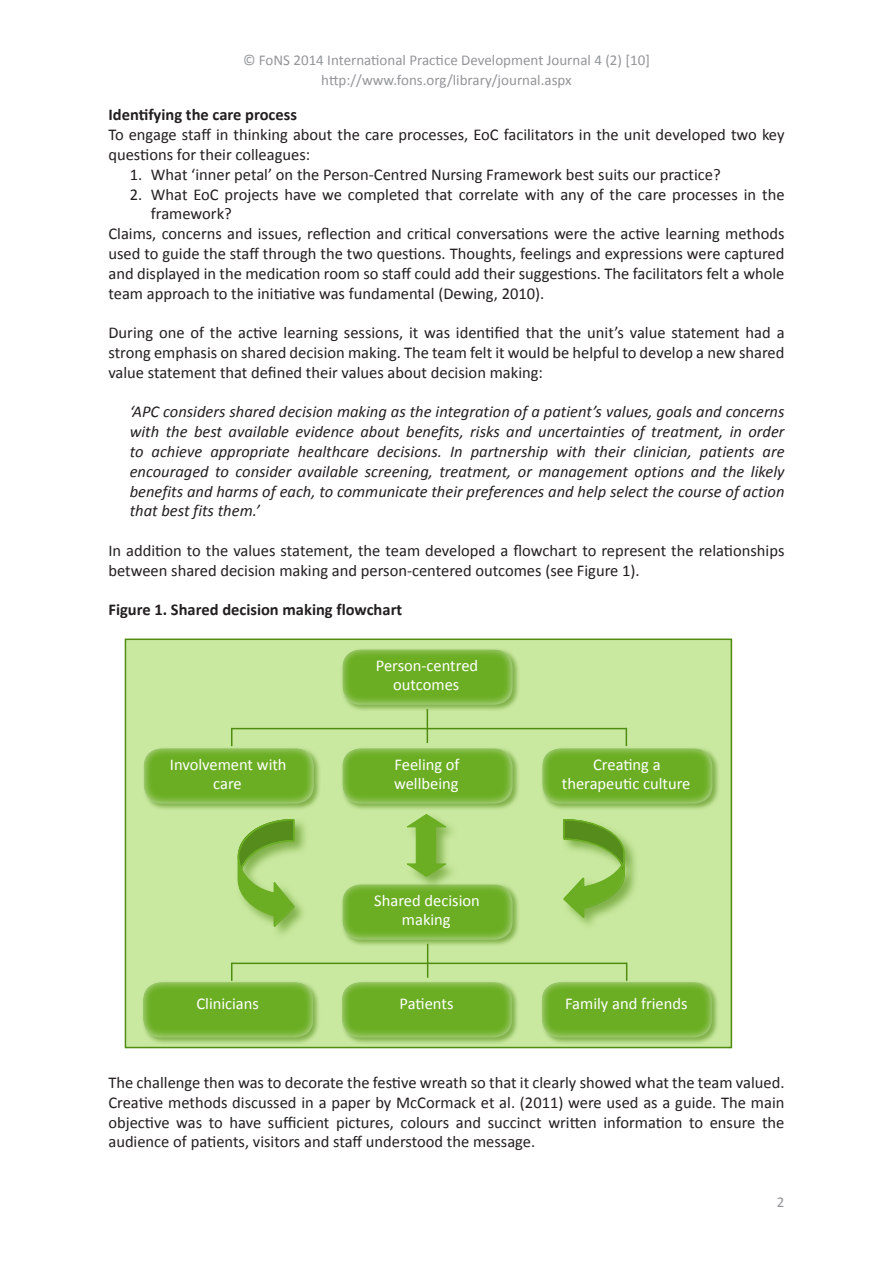
<style>
.page{position:relative;width:893px;height:1263px;background:#fff}
.page>*{position:absolute;margin:0;border:0;box-sizing:border-box;transform-origin:0 0}
.Body{font:16.5px/19.8px "Calibri";color:#231f20}
.Italic_quote{font:italic 16.5px/19.8px "Calibri";color:#231f20;text-align:justify}
.t1{font:16.5px/19.8px "Calibri";color:#fff;text-align:center}
.Xhead_1{font:700 16.5px "Calibri";color:#231f20}
.Body-2{font:700 16.5px "Calibri";color:#231f20}
.Page_number{font:15px/19.8px "Calibri";color:#939598;text-align:center}
</style>
<div class="page">
<div style="left:125px;top:638px;width:607px;height:410px;background:#c9e9a0;border:2px solid #508c11"></div>
<div style="left:341px;top:648px;width:179px;height:64px;background:#508c11;opacity:.6"></div>
<div style="left:340px;top:647px;width:174px;height:58px;background:#fff;opacity:.75"></div>
<div style="left:142px;top:746px;width:179px;height:65px;background:#508c11;opacity:.6"></div>
<div style="left:141px;top:746px;width:174px;height:58px;background:#fff;opacity:.75"></div>
<div style="left:141px;top:980px;width:180px;height:65px;background:#508c11;opacity:.6"></div>
<div style="left:140px;top:980px;width:174px;height:58px;background:#fff;opacity:.75"></div>
<div style="left:341px;top:746px;width:179px;height:65px;background:#508c11;opacity:.6"></div>
<div style="left:340px;top:746px;width:174px;height:58px;background:#fff;opacity:.75"></div>
<div style="left:340px;top:980px;width:179px;height:65px;background:#508c11;opacity:.6"></div>
<div style="left:339px;top:980px;width:174px;height:58px;background:#fff;opacity:.75"></div>
<div style="left:341px;top:882px;width:179px;height:65px;background:#508c11;opacity:.6"></div>
<div style="left:340px;top:882px;width:174px;height:58px;background:#fff;opacity:.75"></div>
<div style="left:540px;top:746px;width:180px;height:65px;background:#508c11;opacity:.6"></div>
<div style="left:540px;top:746px;width:174px;height:58px;background:#fff;opacity:.75"></div>
<div style="left:540px;top:980px;width:179px;height:65px;background:#508c11;opacity:.6"></div>
<div style="left:539px;top:980px;width:174px;height:58px;background:#fff;opacity:.75"></div>
<svg style="left:231px;top:728px;width:1px;height:18px"></svg>
<svg style="left:231px;top:962px;width:1px;height:19px"></svg>
<hr style="left:427px;top:709px;width:1px;height:34px;background:#508c11">
<hr style="left:232px;top:728px;width:394px;height:1px;background:#508c11">
<svg style="left:626px;top:728px;width:1px;height:18px"></svg>
<hr style="left:427px;top:944px;width:1px;height:34px;background:#508c11">
<hr style="left:232px;top:962px;width:395px;height:2px;background:#508c11">
<svg style="left:626px;top:962px;width:1px;height:19px"></svg>
<div style="left:235px;top:817px;width:74px;height:123px;background:#508c11;opacity:.6"></div>
<svg style="left:237px;top:818px;width:59px;height:110px"></svg>
<div style="left:561px;top:817px;width:78px;height:114px;background:#508c11;opacity:.6"></div>
<svg style="left:562px;top:818px;width:64px;height:101px"></svg>
<div style="left:406px;top:812px;width:53px;height:78px;background:#508c11;opacity:.6"></div>
<svg style="left:406px;top:813px;width:43px;height:65px"></svg>
<p class="Page_number" style="left:243px;top:50px;width:408px">© FoNS 2014 International Practice Development Journal 4 (2) [10] http://www.fons.org/library/journal.aspx</p>
<p class="Body-2" style="left:108px;top:104px;width:190px">Identifying the care process</p>
<p class="Body" style="left:108px;top:125px;width:678px">To engage staff in thinking about the care processes, EoC facilitators in the unit developed two key questions for their colleagues:</p>
<p class="Body" style="left:130px;top:164px;width:593px">1. What ‘inner petal’ on the Person-Centred Nursing Framework best suits our practice?</p>
<p class="Body" style="left:151px;top:184px;width:635px;text-indent:-21px">2. What EoC projects have we completed that correlate with any of the care processes in the framework?</p>
<p class="Body" style="left:108px;top:224px;width:678px;text-align:justify">Claims, concerns and issues, reflection and critical conversations were the active learning methods used to guide the staff through the two questions. Thoughts, feelings and expressions were captured and displayed in the medication room so staff could add their suggestions. The facilitators felt a whole team approach to the initiative was fundamental (Dewing, 2010).</p>
<p class="Body" style="left:108px;top:323px;width:678px;text-align:justify">During one of the active learning sessions, it was identified that the unit’s value statement had a strong emphasis on shared decision making. The team felt it would be helpful to develop a new shared value statement that defined their values about decision making:</p>
<p class="Italic_quote" style="left:130px;top:401px;width:656px">‘APC considers shared decision making as the integration of a patient’s values, goals and concerns with the best available evidence about benefits, risks and uncertainties of treatment, in order to achieve appropriate healthcare decisions. In partnership with their clinician, patients are encouraged to consider available screening, treatment, or management options and the likely benefits and harms of each, to communicate their preferences and help select the course of action that best fits them.’</p>
<p class="Body" style="left:108px;top:541px;width:678px">In addition to the values statement, the team developed a flowchart to represent the relationships between shared decision making and person-centered outcomes (see Figure 1).</p>
<p class="Xhead_1" style="left:108px;top:599px;width:295px">Figure 1. Shared decision making flowchart</p>
<p class="t1" style="left:170px;top:754px;width:118px">Involvement with care</p>
<p class="t1" style="left:196px;top:994px;width:64px">Clinicians</p>
<p class="t1" style="left:376px;top:655px;width:104px">Person-centred outcomes</p>
<p class="t1" style="left:394px;top:754px;width:67px;text-align:left">Feeling of wellbeing</p>
<p class="t1" style="left:374px;top:890px;width:107px">Shared decision making</p>
<p class="t1" style="left:400px;top:994px;width:55px">Patients</p>
<p class="t1" style="left:562px;top:754px;width:130px">Creating a therapeutic culture</p>
<p class="t1" style="left:565px;top:994px;width:124px">Family and friends</p>
<p class="Body" style="left:108px;top:1072px;width:678px;text-align:justify">The challenge then was to decorate the festive wreath so that it clearly showed what the team valued.<br>Creative methods discussed in a paper by McCormack et al. (2011) were used as a guide. The main objective was to have sufficient pictures, colours and succinct written information to ensure the audience of patients, visitors and staff understood the message.</p>
<p class="Page_number" style="left:777px;top:1192px;width:9px">2</p>
</div>
